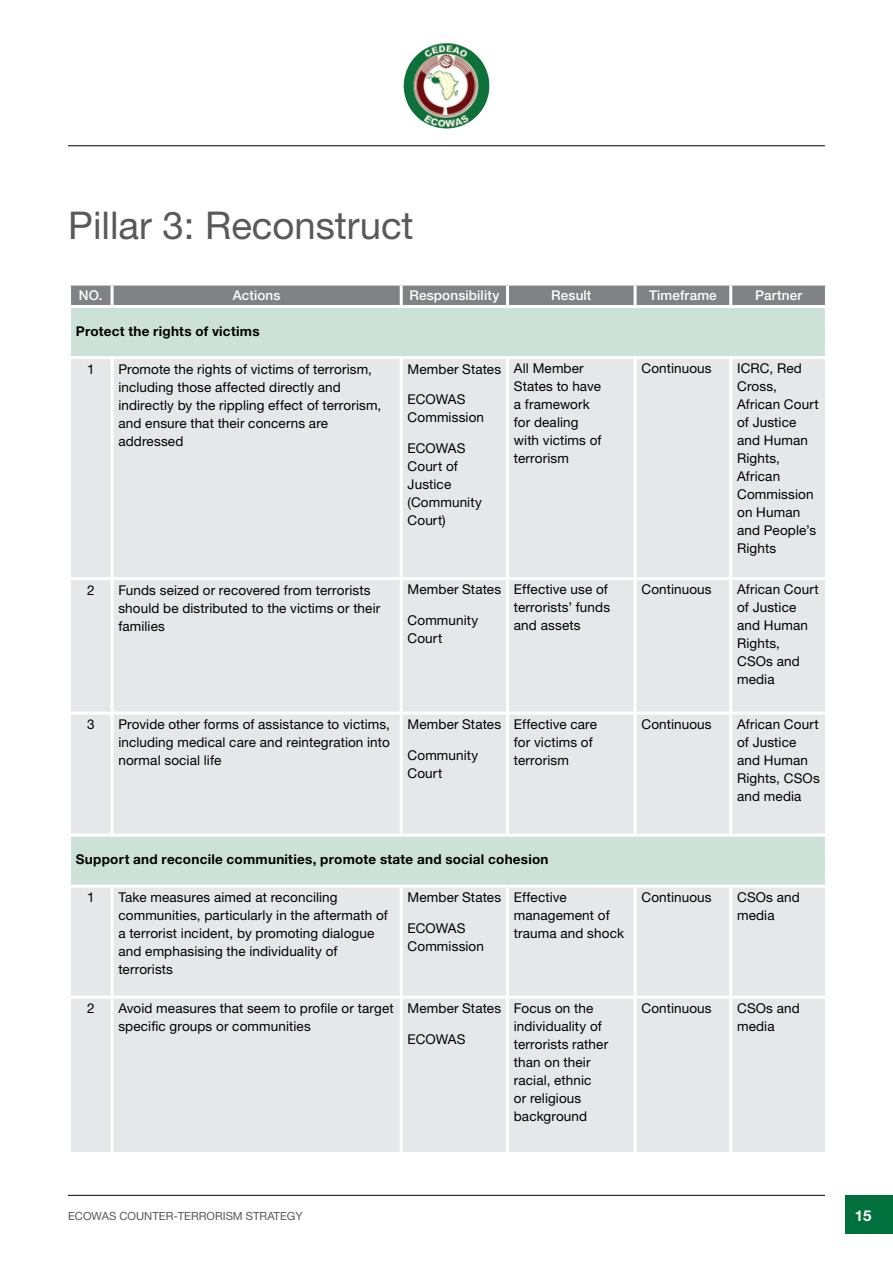
<style>
.page{position:relative;width:893px;height:1263px;background:#fff}
.page>*{position:absolute;margin:0;border:0;box-sizing:border-box;transform-origin:0 0}
.t1{font:38.25px "Helvetica Neue LT Std";color:#58595b}
.t2{font:700 15px "Helvetica Neue LT Std";color:#fff}
.t3{font:13.5px/18px "Helvetica Neue LT Std";letter-spacing:.01em;color:#000}
.t4{font:700 13.5px "Helvetica Neue LT Std";letter-spacing:.02em;color:#000}
.t5{font:500 13.5px "Helvetica Neue LT Std";letter-spacing:.01em;color:#fff}
.t6{font:11.25px "Helvetica Neue LT Std";color:#58595b}
</style>
<div class="page">
<div style="left:845px;top:1195px;width:48px;height:38px;background:#00703c"></div>
<hr style="left:68px;top:1195px;width:757px;height:1px;background:#000">
<hr style="left:68px;top:145px;width:757px;height:1px;background:#000">
<img style="left:403px;top:43px;width:41px;height:73px">
<div style="left:71px;top:286px;width:754px;height:19px;background:#808285"></div>
<div style="left:71px;top:308px;width:754px;height:48px;background:#cce2d8"></div>
<div style="left:71px;top:359px;width:754px;height:793px;background:#e6e7e8"></div>
<hr style="left:111px;top:286px;width:3px;height:19px;background:#fff">
<hr style="left:400px;top:286px;width:3px;height:19px;background:#fff">
<hr style="left:506px;top:286px;width:3px;height:19px;background:#fff">
<hr style="left:634px;top:286px;width:3px;height:19px;background:#fff">
<hr style="left:729px;top:286px;width:3px;height:19px;background:#fff">
<hr style="left:111px;top:359px;width:3px;height:218px;background:#fff">
<hr style="left:400px;top:359px;width:3px;height:218px;background:#fff">
<hr style="left:506px;top:359px;width:3px;height:218px;background:#fff">
<hr style="left:634px;top:359px;width:3px;height:218px;background:#fff">
<hr style="left:729px;top:359px;width:3px;height:218px;background:#fff">
<hr style="left:68px;top:577px;width:44px;height:3px;background:#fff">
<hr style="left:112px;top:577px;width:289px;height:3px;background:#fff">
<hr style="left:111px;top:580px;width:3px;height:132px;background:#fff">
<hr style="left:401px;top:577px;width:106px;height:3px;background:#fff">
<hr style="left:400px;top:580px;width:3px;height:132px;background:#fff">
<hr style="left:507px;top:577px;width:128px;height:3px;background:#fff">
<hr style="left:506px;top:580px;width:3px;height:132px;background:#fff">
<hr style="left:635px;top:577px;width:96px;height:3px;background:#fff">
<hr style="left:634px;top:580px;width:3px;height:132px;background:#fff">
<hr style="left:731px;top:577px;width:97px;height:3px;background:#fff">
<hr style="left:729px;top:580px;width:3px;height:132px;background:#fff">
<hr style="left:68px;top:712px;width:44px;height:3px;background:#fff">
<hr style="left:112px;top:712px;width:289px;height:3px;background:#fff">
<hr style="left:111px;top:715px;width:3px;height:119px;background:#fff">
<hr style="left:401px;top:712px;width:106px;height:3px;background:#fff">
<hr style="left:400px;top:715px;width:3px;height:119px;background:#fff">
<hr style="left:507px;top:712px;width:128px;height:3px;background:#fff">
<hr style="left:506px;top:715px;width:3px;height:119px;background:#fff">
<hr style="left:635px;top:712px;width:96px;height:3px;background:#fff">
<hr style="left:634px;top:715px;width:3px;height:119px;background:#fff">
<hr style="left:731px;top:712px;width:97px;height:3px;background:#fff">
<hr style="left:729px;top:715px;width:3px;height:119px;background:#fff">
<hr style="left:68px;top:834px;width:44px;height:3px;background:#fff">
<hr style="left:112px;top:834px;width:289px;height:3px;background:#fff">
<hr style="left:401px;top:834px;width:106px;height:3px;background:#fff">
<hr style="left:507px;top:834px;width:128px;height:3px;background:#fff">
<hr style="left:635px;top:834px;width:96px;height:3px;background:#fff">
<hr style="left:731px;top:834px;width:97px;height:3px;background:#fff">
<hr style="left:68px;top:885px;width:44px;height:3px;background:#fff">
<hr style="left:112px;top:885px;width:289px;height:3px;background:#fff">
<hr style="left:111px;top:888px;width:3px;height:108px;background:#fff">
<hr style="left:401px;top:885px;width:106px;height:3px;background:#fff">
<hr style="left:400px;top:888px;width:3px;height:108px;background:#fff">
<hr style="left:507px;top:885px;width:128px;height:3px;background:#fff">
<hr style="left:506px;top:888px;width:3px;height:108px;background:#fff">
<hr style="left:635px;top:885px;width:96px;height:3px;background:#fff">
<hr style="left:634px;top:888px;width:3px;height:108px;background:#fff">
<hr style="left:731px;top:885px;width:97px;height:3px;background:#fff">
<hr style="left:729px;top:888px;width:3px;height:108px;background:#fff">
<hr style="left:68px;top:996px;width:44px;height:3px;background:#fff">
<hr style="left:112px;top:996px;width:289px;height:3px;background:#fff">
<hr style="left:111px;top:999px;width:3px;height:153px;background:#fff">
<hr style="left:401px;top:996px;width:106px;height:3px;background:#fff">
<hr style="left:400px;top:999px;width:3px;height:153px;background:#fff">
<hr style="left:507px;top:996px;width:128px;height:3px;background:#fff">
<hr style="left:506px;top:999px;width:3px;height:153px;background:#fff">
<hr style="left:635px;top:996px;width:96px;height:3px;background:#fff">
<hr style="left:634px;top:999px;width:3px;height:153px;background:#fff">
<hr style="left:731px;top:996px;width:97px;height:3px;background:#fff">
<hr style="left:729px;top:999px;width:3px;height:153px;background:#fff">
<h1 class="t1" style="left:68px;top:203px;width:347px">Pillar 3: Reconstruct</h1>
<p class="t5" style="left:79px;top:287px;width:25px">NO.</p>
<p class="t5" style="left:233px;top:287px;width:49px">Actions</p>
<p class="t5" style="left:409px;top:287px;width:91px">Responsibility</p>
<p class="t5" style="left:551px;top:287px;width:42px">Result</p>
<p class="t5" style="left:649px;top:287px;width:69px">Timeframe</p>
<p class="t5" style="left:755px;top:287px;width:49px">Partner</p>
<p class="t4" style="left:76px;top:323px;width:185px">Protect the rights of victims</p>
<p class="t3" style="left:87px;top:359px;width:9px">1</p>
<p class="t3" style="left:118px;top:359px;width:264px">Promote the rights of victims of terrorism, including those affected directly and indirectly by the rippling effect of terrorism, and ensure that their concerns are addressed</p>
<p class="t3" style="left:408px;top:359px;width:95px">M ember States</p>
<p class="t3" style="left:514px;top:359px;width:89px">All Member<br>States to have a framework for dealing with victims of terrorism</p>
<p class="t3" style="left:641px;top:359px;width:72px">Continuous</p>
<p class="t3" style="left:737px;top:359px;width:83px">ICRC, Red<br>Cross,<br>African Court of Justice and Human<br>Rights,<br>African<br>Commission on Human and People’s<br>Rights</p>
<p class="t3" style="left:408px;top:390px;width:78px">ECOWAS<br>Commission</p>
<p class="t3" style="left:408px;top:439px;width:76px">ECOWAS<br>Court of<br>Justice (Community<br>Court)</p>
<p class="t3" style="left:87px;top:580px;width:9px">2</p>
<p class="t3" style="left:118px;top:580px;width:263px">Funds seized or recovered from terrorists should be distributed to the victims or their families</p>
<p class="t3" style="left:408px;top:580px;width:95px">M ember States</p>
<p class="t3" style="left:408px;top:611px;width:72px">Community<br>Court</p>
<p class="t3" style="left:514px;top:580px;width:98px">Effective use of terrorists’ funds and assets</p>
<p class="t3" style="left:641px;top:580px;width:72px">Continuous</p>
<p class="t3" style="left:737px;top:580px;width:83px">African Court of Justice and Human<br>Rights,<br>CSOs and media</p>
<p class="t3" style="left:87px;top:715px;width:9px">3</p>
<p class="t3" style="left:118px;top:715px;width:273px;text-align:justify">Provide other forms of assistance to victims, including medical care and reintegration into normal social life</p>
<p class="t3" style="left:408px;top:715px;width:95px">M ember States</p>
<p class="t3" style="left:408px;top:746px;width:72px">Community<br>Court</p>
<p class="t3" style="left:514px;top:715px;width:85px">Effective care for victims of terrorism</p>
<p class="t3" style="left:641px;top:715px;width:72px">Continuous</p>
<p class="t3" style="left:737px;top:715px;width:84px">African Court of Justice and Human<br>Rights, CSOs and media</p>
<p class="t4" style="left:76px;top:851px;width:474px">Support and reconcile communities, promote state and social cohesion</p>
<p class="t3" style="left:87px;top:888px;width:9px">1</p>
<p class="t3" style="left:118px;top:888px;width:271px">Take measures aimed at reconciling communities, particularly in the aftermath of a terrorist incident, by promoting dialogue and emphasising the individuality of terrorists</p>
<p class="t3" style="left:408px;top:888px;width:95px">M ember States</p>
<p class="t3" style="left:514px;top:888px;width:112px">Effective management of trauma and shock</p>
<p class="t3" style="left:641px;top:888px;width:72px">Continuous</p>
<p class="t3" style="left:737px;top:888px;width:64px">CSOs and media</p>
<p class="t3" style="left:408px;top:919px;width:78px">ECOWAS<br>Commission</p>
<p class="t3" style="left:87px;top:999px;width:9px">2</p>
<p class="t3" style="left:118px;top:999px;width:277px">Avoid measures that seem to profile or target specific groups or communities</p>
<p class="t3" style="left:408px;top:999px;width:95px">M ember States</p>
<p class="t3" style="left:408px;top:1030px;width:59px">ECOWAS</p>
<p class="t3" style="left:514px;top:999px;width:96px">Focus on the individuality of terrorists rather than on their racial, ethnic<br>or religious background</p>
<p class="t3" style="left:641px;top:999px;width:72px">Continuous</p>
<p class="t3" style="left:737px;top:999px;width:64px">CSOs and media</p>
<p class="t6" style="left:68px;top:1210px;width:236px">ECOWAS Co unter-Te rro rism Strategy</p>
<p class="t2" style="left:855px;top:1206px;width:18px">15</p>
</div>
